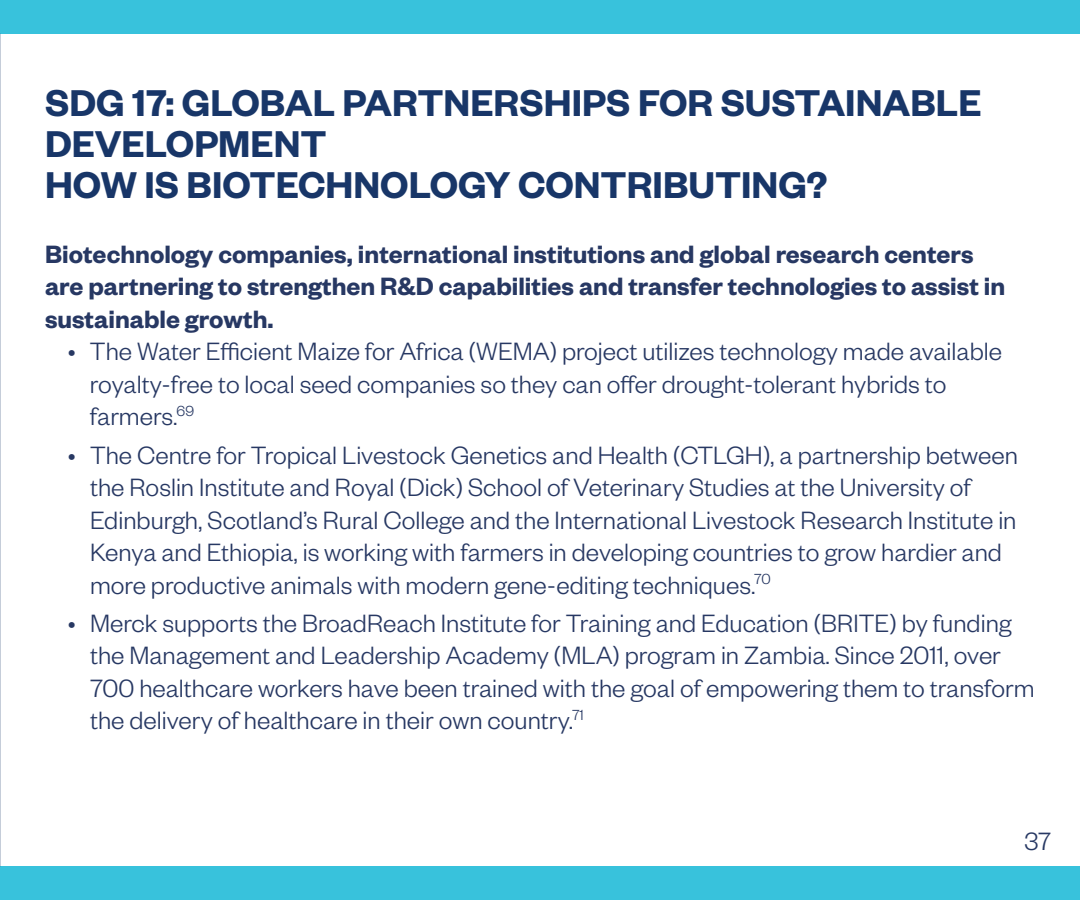
<style>
.page{position:relative;width:1080px;height:900px;background:#fff}
.page>*{position:absolute;margin:0;border:0;box-sizing:border-box;transform-origin:0 0}
.t1{font:600 41px/41px "Founders Grotesk";color:#183668}
.t2{font:300 27.5px/32.5px "Founders Grotesk";color:#273863}
.t3{font:600 27.5px/32.5px "Founders Grotesk";color:#273863}
</style>
<div class="page">
<div style="left:0;top:866px;width:1080px;height:34px;background:#38c2dc"></div>
<div style="left:0;top:0;width:1080px;height:34px;background:#38c2dc"></div>
<h1 class="t1" style="left:45px;top:80px;width:938px">SDG 17: GLOBAL PARTNERSHIPS FOR SUSTAINABLE<br>DEVELOPMENT<br>HOW IS BIOTECHNOLOGY CONTRIBUTING?</h1>
<p class="t3" style="left:45px;top:236px;width:962px">Biotechnology companies, international institutions and global research centers are partnering to strengthen R&amp;D capabilities and transfer technologies to assist in sustainable growth.</p>
<p class="t2" style="left:90px;top:334px;width:914px;text-indent:-22px">• The Water Efficient Maize for Africa (WEMA) project utilizes technology made available royalty-free to local seed companies so they can offer drought-tolerant hybrids to farmers.<sup>69</sup></p>
<p class="t2" style="left:90px;top:437px;width:930px;text-indent:-22px">• The Centre for Tropical Livestock Genetics and Health (CTLGH), a partnership between the Roslin Institute and Royal (Dick) School of Veterinary Studies at the University of Edinburgh, Scotland’s Rural College and the International Livestock Research Institute in Kenya and Ethiopia, is working with farmers in developing countries to grow hardier and more productive animals with modern gene-editing techniques.<sup>70</sup></p>
<p class="t2" style="left:90px;top:606px;width:946px;text-indent:-22px">• Merck supports the BroadReach Institute for Training and Education (BRITE) by funding the Management and Leadership Academy (MLA) program in Zambia. Since 2011, over 700 healthcare workers have been trained with the goal of empowering them to transform the delivery of healthcare in their own country.<sup>71</sup></p>
<p class="t2" style="left:1024px;top:824px;width:28px">37</p>
</div>
